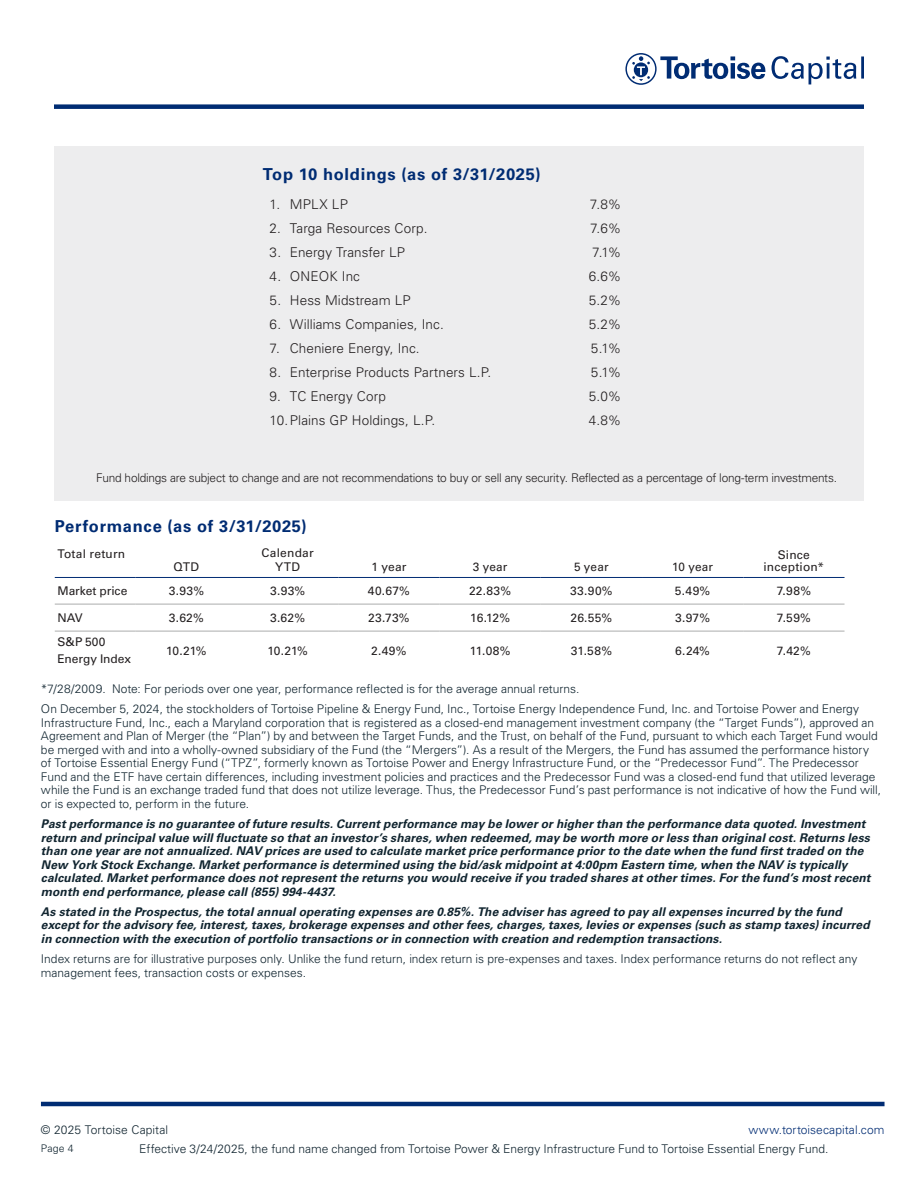
<style>
.page{position:relative;width:918px;height:1188px;background:#fff}
.page>*{position:absolute;margin:0;border:0;box-sizing:border-box;transform-origin:0 0}
.t1{font:700 16.5px "Univers LT Std";letter-spacing:.045em;color:#002c73}
.t2{font:300 13.5px "Univers LT Std";letter-spacing:.005em;color:#231f20}
.t3{font:300 12px/13.5px "Univers LT Std";color:#112530}
.t4{font:italic 700 12px/13.5px "Univers LT Std";letter-spacing:.01em;color:#112530}
.Date_Author{font:12px/13.5px "Univers LT Std";letter-spacing:.01em;color:#231f20;text-align:center}
.Bodytext-column{font:300 12px "Univers LT Std";letter-spacing:-.02em;color:#231f20}
.t5{font:300 12px "Univers LT Std";letter-spacing:.005em;color:#002c73}
.t6{font:300 10.5px "Univers LT Std";color:#112530}
</style>
<div class="page">
<div style="left:54px;top:104px;width:810px;height:5px;background:#002c73"></div>
<hr style="left:41px;top:1102px;width:844px;height:4px;background:#002c73">
<svg style="left:772px;top:56px;width:92px;height:28px"></svg>
<svg style="left:625px;top:53px;width:141px;height:32px"></svg>
<div style="left:55px;top:147px;width:809px;height:354px;background:#ededee"></div>
<hr style="left:55px;top:604px;width:81px;height:1px;background:#abadac">
<hr style="left:136px;top:604px;width:101px;height:1px;background:#abadac">
<hr style="left:237px;top:604px;width:101px;height:1px;background:#abadac">
<hr style="left:338px;top:604px;width:102px;height:1px;background:#abadac">
<hr style="left:440px;top:604px;width:101px;height:1px;background:#abadac">
<hr style="left:541px;top:604px;width:101px;height:1px;background:#abadac">
<hr style="left:642px;top:604px;width:101px;height:1px;background:#abadac">
<hr style="left:743px;top:604px;width:102px;height:1px;background:#abadac">
<hr style="left:55px;top:631px;width:81px;height:1px;background:#abadac">
<hr style="left:136px;top:631px;width:101px;height:1px;background:#abadac">
<hr style="left:237px;top:631px;width:101px;height:1px;background:#abadac">
<hr style="left:338px;top:631px;width:102px;height:1px;background:#abadac">
<hr style="left:440px;top:631px;width:101px;height:1px;background:#abadac">
<hr style="left:541px;top:631px;width:101px;height:1px;background:#abadac">
<hr style="left:642px;top:631px;width:101px;height:1px;background:#abadac">
<hr style="left:743px;top:631px;width:102px;height:1px;background:#abadac">
<hr style="left:55px;top:577px;width:81px;height:1px;background:#002c73">
<hr style="left:136px;top:577px;width:101px;height:1px;background:#002c73">
<hr style="left:237px;top:577px;width:101px;height:1px;background:#002c73">
<hr style="left:338px;top:577px;width:102px;height:1px;background:#002c73">
<hr style="left:440px;top:577px;width:101px;height:1px;background:#002c73">
<hr style="left:541px;top:577px;width:101px;height:1px;background:#002c73">
<hr style="left:642px;top:577px;width:101px;height:1px;background:#002c73">
<hr style="left:743px;top:577px;width:102px;height:1px;background:#002c73">
<p class="t1" style="left:263px;top:165px;width:279px">Top 10 holdings (as of 3/31/2025)</p>
<p class="t2" style="left:270px;top:196px;width:80px">1. MPLX LP</p>
<p class="t2" style="left:590px;top:196px;width:33px">7.8%</p>
<p class="t2" style="left:270px;top:220px;width:159px">2. Targa Resources Corp.</p>
<p class="t2" style="left:590px;top:220px;width:33px">7.6%</p>
<p class="t2" style="left:270px;top:244px;width:137px">3. Energy Transfer LP</p>
<p class="t2" style="left:592px;top:244px;width:31px">7.1%</p>
<p class="t2" style="left:270px;top:268px;width:92px">4. ONEOK Inc</p>
<p class="t2" style="left:589px;top:268px;width:34px">6.6%</p>
<p class="t2" style="left:270px;top:292px;width:143px">5. Hess Midstream LP</p>
<p class="t2" style="left:589px;top:292px;width:34px">5.2%</p>
<p class="t2" style="left:270px;top:316px;width:176px">6. Williams Companies, Inc.</p>
<p class="t2" style="left:589px;top:316px;width:34px">5.2%</p>
<p class="t2" style="left:270px;top:340px;width:152px">7. Cheniere Energy, Inc.</p>
<p class="t2" style="left:591px;top:340px;width:32px">5.1%</p>
<p class="t2" style="left:270px;top:364px;width:223px">8. Enterprise Products Partners L.P.</p>
<p class="t2" style="left:591px;top:364px;width:32px">5.1%</p>
<p class="t2" style="left:270px;top:388px;width:118px">9. TC Energy Corp</p>
<p class="t2" style="left:589px;top:388px;width:34px">5.0%</p>
<p class="t2" style="left:270px;top:412px;width:167px">10.Plains GP Holdings, L.P.</p>
<p class="t2" style="left:589px;top:412px;width:34px">4.8%</p>
<p class="Bodytext-column" style="left:96px;top:470px;width:742px">Fund holdings are subject to change and are not recommendations to buy or sell any security. Reflected as a percentage of long-term investments.</p>
<p class="t1" style="left:55px;top:516px;width:254px">Performance (as of 3/31/2025)</p>
<p class="Date_Author" style="left:57px;top:547px;width:69px">Total return</p>
<p class="Date_Author" style="left:174px;top:560px;width:27px">QTD</p>
<p class="Date_Author" style="left:262px;top:546px;width:54px">Calendar<br>YTD</p>
<p class="Date_Author" style="left:371px;top:560px;width:37px">1 year</p>
<p class="Date_Author" style="left:473px;top:560px;width:36px">3 year</p>
<p class="Date_Author" style="left:574px;top:560px;width:36px">5 year</p>
<p class="Date_Author" style="left:672px;top:560px;width:42px">10 year</p>
<p class="Date_Author" style="left:764px;top:549px;width:62px;line-height:12px">Since inception*</p>
<p class="Date_Author" style="left:57px;top:584px;width:71px">Market price</p>
<p class="Date_Author" style="left:169px;top:584px;width:37px">3.93%</p>
<p class="Date_Author" style="left:270px;top:584px;width:37px">3.93%</p>
<p class="Date_Author" style="left:368px;top:584px;width:44px">40.67%</p>
<p class="Date_Author" style="left:469px;top:584px;width:44px">22.83%</p>
<p class="Date_Author" style="left:570px;top:584px;width:44px">33.90%</p>
<p class="Date_Author" style="left:675px;top:584px;width:37px">5.49%</p>
<p class="Date_Author" style="left:777px;top:584px;width:36px">7.98%</p>
<p class="Date_Author" style="left:57px;top:611px;width:27px">NAV</p>
<p class="Date_Author" style="left:169px;top:611px;width:36px">3.62%</p>
<p class="Date_Author" style="left:270px;top:611px;width:36px">3.62%</p>
<p class="Date_Author" style="left:368px;top:611px;width:43px">23.73%</p>
<p class="Date_Author" style="left:470px;top:611px;width:41px">16.12%</p>
<p class="Date_Author" style="left:571px;top:611px;width:43px">26.55%</p>
<p class="Date_Author" style="left:675px;top:611px;width:37px">3.97%</p>
<p class="Date_Author" style="left:777px;top:611px;width:36px">7.59%</p>
<p class="Date_Author" style="left:57px;top:634px;width:75px;line-height:16.5px;text-align:left">S&amp;P 500<br>Energy Index</p>
<p class="Date_Author" style="left:166px;top:644px;width:42px">10.21%</p>
<p class="Date_Author" style="left:267px;top:644px;width:42px">10.21%</p>
<p class="Date_Author" style="left:371px;top:644px;width:37px">2.49%</p>
<p class="Date_Author" style="left:470px;top:644px;width:42px">11.08%</p>
<p class="Date_Author" style="left:571px;top:644px;width:43px">31.58%</p>
<p class="Date_Author" style="left:675px;top:644px;width:36px">6.24%</p>
<p class="Date_Author" style="left:777px;top:644px;width:35px">7.42%</p>
<p class="t3" style="left:41px;top:682px;width:540px">*7/28/2009. Note: For periods over one year, performance reflected is for the average annual returns.</p>
<p class="t3" style="left:41px;top:702px;width:842px">On December 5, 2024, the stockholders of Tortoise Pipeline &amp; Energy Fund, Inc., Tortoise Energy Independence Fund, Inc. and Tortoise Power and Energy Infrastructure Fund, Inc., each a Maryland corporation that is registered as a closed-end management investment company (the “Target Funds”), approved an Agreement and Plan of Merger (the “Plan”) by and between the Target Funds, and the Trust, on behalf of the Fund, pursuant to which each Target Fund would be merged with and into a wholly-owned subsidiary of the Fund (the “Mergers”). As a result of the Mergers, the Fund has assumed the performance history of Tortoise Essential Energy Fund (“TPZ”, formerly known as Tortoise Power and Energy Infrastructure Fund, or the “Predecessor Fund”. The Predecessor Fund and the ETF have certain differences, including investment policies and practices and the Predecessor Fund was a closed-end fund that utilized leverage while the Fund is an exchange traded fund that does not utilize leverage. Thus, the Predecessor Fund’s past performance is not indicative of how the Fund will, or is expected to, perform in the future.</p>
<p class="t4" style="left:41px;top:817px;width:831px">Past performance is no guarantee of future results. Current performance may be lower or higher than the performance data quoted. Investment return and principal value will fluctuate so that an investor’s shares, when redeemed, may be worth more or less than original cost. Returns less than one year are not annualized. NAV prices are used to calculate market price performance prior to the date when the fund first traded on the New York Stock Exchange. Market performance is determined using the bid/ask midpoint at 4:00pm Eastern time, when the NAV is typically calculated. Market performance does not represent the returns you would receive if you traded shares at other times. For the fund’s most recent month end performance, please call (855) 994-4437.</p>
<p class="t4" style="left:41px;top:905px;width:830px">As stated in the Prospectus, the total annual operating expenses are 0.85%. The adviser has agreed to pay all expenses incurred by the fund except for the advisory fee, interest, taxes, brokerage expenses and other fees, charges, taxes, levies or expenses (such as stamp taxes) incurred in connection with the execution of portfolio transactions or in connection with creation and redemption transactions.</p>
<p class="t3" style="left:41px;top:952px;width:818px">Index returns are for illustrative purposes only. Unlike the fund return, index return is pre-expenses and taxes. Index performance returns do not reflect any management fees, transaction costs or expenses.</p>
<p class="t3" style="left:41px;top:1123px;width:129px">© 2025 Tortoise Capital</p>
<p class="t5" style="left:748px;top:1123px;width:138px">www.tortoisecapital.com</p>
<p class="t6" style="left:41px;top:1142px;width:34px">Page 4</p>
<p class="t3" style="left:139px;top:1142px;width:691px">Effective 3/24/2025, the fund name changed from Tortoise Power &amp; Energy Infrastructure Fund to Tortoise Essential Energy Fund.</p>
</div>
